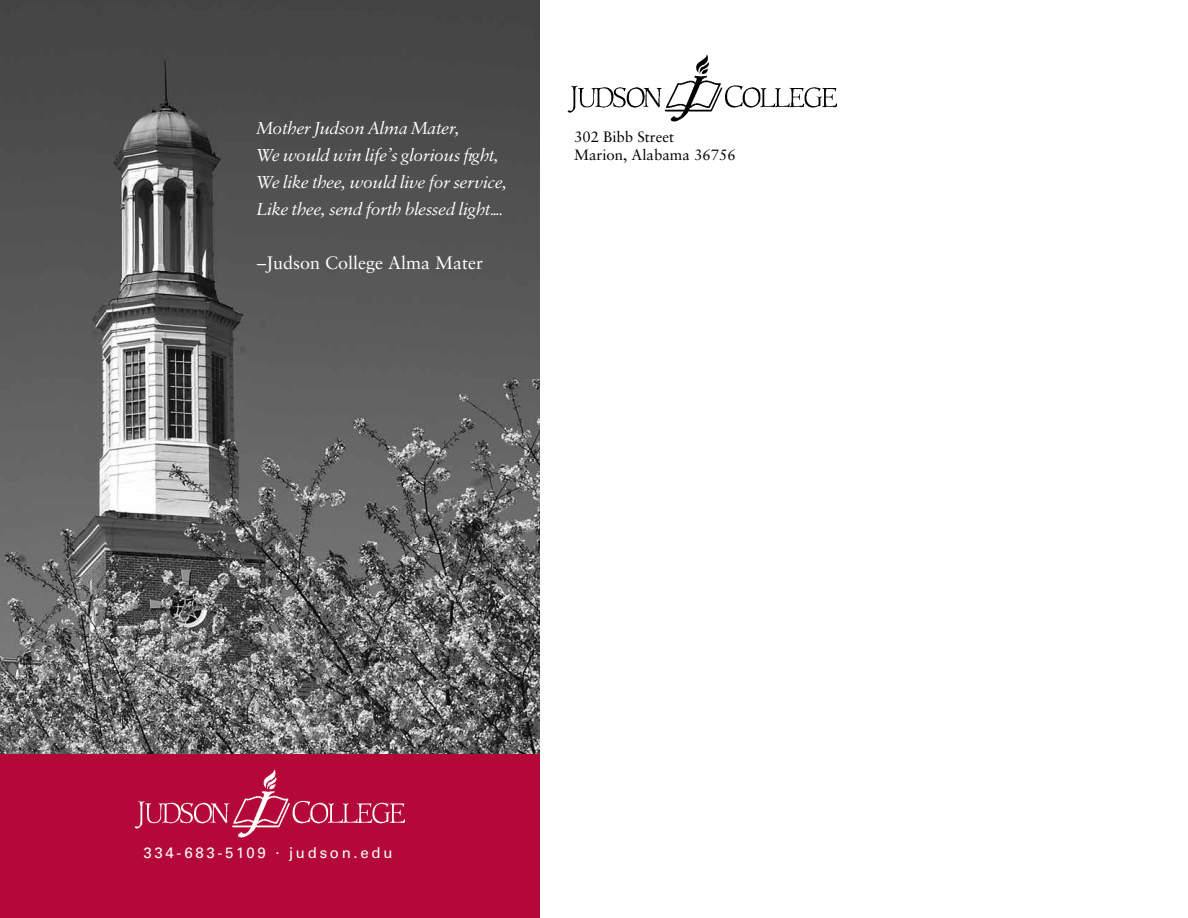
<style>
.page{position:relative;width:1188px;height:918px;background:#fff}
.page>*{position:absolute;margin:0;border:0;box-sizing:border-box;transform-origin:0 0}
.t1{font:18px/27px "Sabon Itlic";color:#fff}
.t2{font:18px "Sabon";color:#fff}
.t3{font:15px/18px "Sabon";color:#000}
.t4{font:15px "Univers LT Std";letter-spacing:.18em;color:#fff}
</style>
<div class="page">
<img style="left:567px;top:54px;width:270px;height:68px">
<img style="left:0;top:0;width:540px;height:755px">
<div style="left:0;top:755px;width:540px;height:163px;background:#b30838"></div>
<img style="left:134px;top:770px;width:270px;height:67px">
<p class="t1" style="left:257px;top:116px;width:252px">Mother Judson Alma Mater,<br>We would win life’s glorious fight, We like thee, would live for service, Like thee, send forth blessed light….</p>
<p class="t2" style="left:257px;top:252px;width:227px">–Judson College Alma Mater</p>
<p class="t3" style="left:574px;top:127px;width:163px">302 Bibb Street<br>Marion, Alabama 36756</p>
<p class="t4" style="left:144px;top:844px;width:251px">334-683-5109 . judson.edu</p>
</div>
